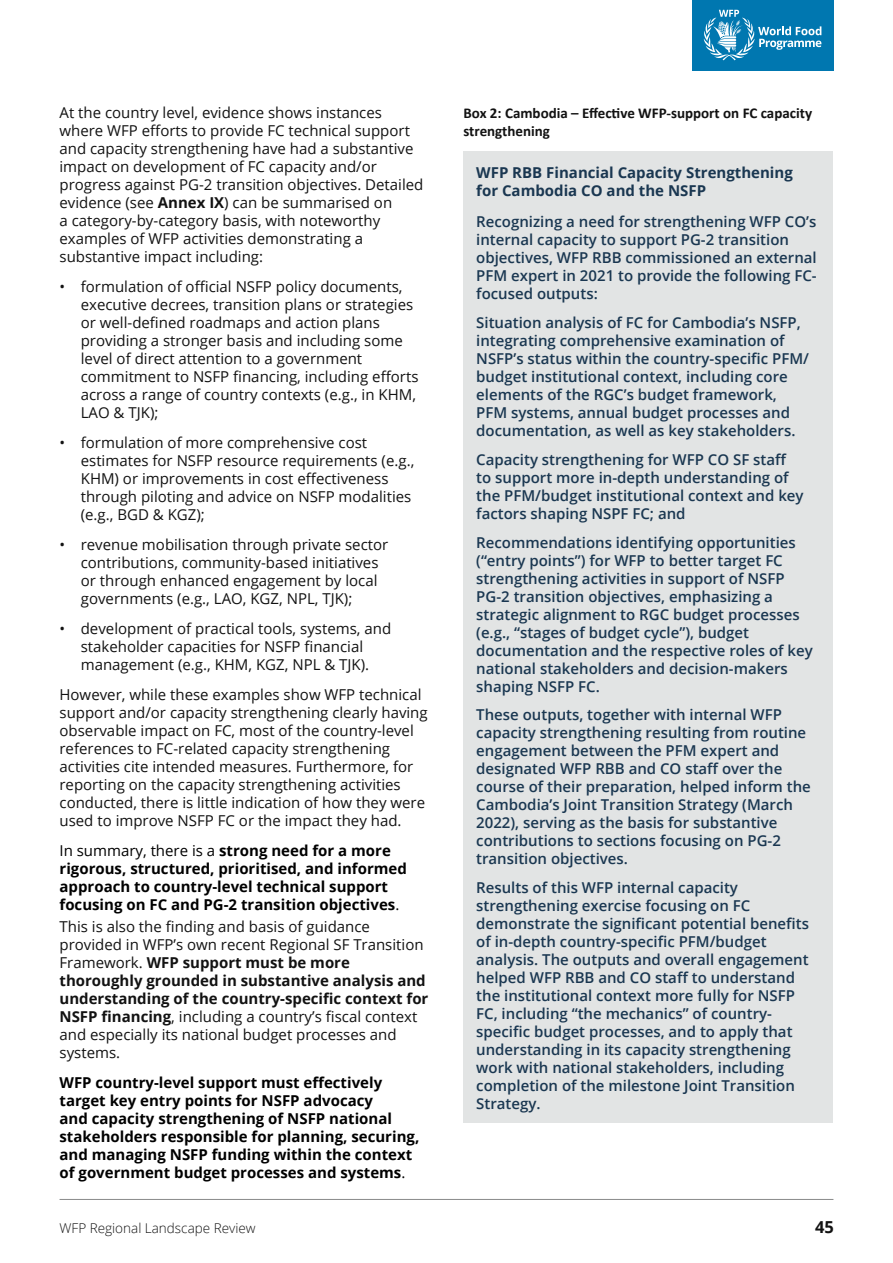
<style>
.page{position:relative;width:893px;height:1263px;background:#fff}
.page>*{position:absolute;margin:0;border:0;box-sizing:border-box;transform-origin:0 0}
.t1{font:700 16.5px "Open Sans";color:#121212}
.t2{font:15px/18px "Open Sans";color:#121212}
.t3{font:600 15px/18px "Open Sans";color:#1a3751}
.t4{font:700 15px/18px "Open Sans";color:#000}
.t5{font:700 15px/18px "Calibri";color:#121212}
.t6{font:700 15px/18px "Open Sans";color:#1a3751}
.t7{font:300 13.5px "Open Sans";color:#121212}
.s1{font-weight:700}
.s2{font-weight:400}
</style>
<div class="page">
<div style="left:692px;top:0;width:141px;height:70px;background:#0077b0"></div>
<svg style="left:703px;top:10px;width:118px;height:50px"></svg>
<hr style="left:60px;top:1199px;width:773px;height:1px;background:#888a8a">
<div style="left:463px;top:151px;width:370px;height:972px;background:#e2e4e4"></div>
<p class="t2" style="left:60px;top:103px;width:365px">At the country level, evidence shows instances where WFP efforts to provide FC technical support and capacity strengthening have had a substantive impact on development of FC capacity and/or progress against PG-2 transition objectives. Detailed evidence (see <span class="s1">Annex IX</span>) can be summarised on<br>a category-by-category basis, with noteworthy examples of WFP activities demonstrating a substantive impact including:</p>
<p class="t2" style="left:81px;top:277px;width:339px;text-indent:-21px">• formulation of official NSFP policy documents, executive decrees, transition plans or strategies or well-defined roadmaps and action plans providing a stronger basis and including some level of direct attention to a government commitment to NSFP financing, including efforts across a range of country contexts (e.g., in KHM, LAO &amp; TJK);</p>
<p class="t2" style="left:81px;top:433px;width:335px;text-indent:-21px">• formulation of more comprehensive cost estimates for NSFP resource requirements (e.g., KHM) or improvements in cost effectiveness through piloting and advice on NSFP modalities (e.g., BGD &amp; KGZ);</p>
<p class="t2" style="left:81px;top:535px;width:309px;text-indent:-21px">• revenue mobilisation through private sector contributions, community-based initiatives or through enhanced engagement by local governments (e.g., LAO, KGZ, NPL, TJK);</p>
<p class="t2" style="left:60px;top:619px;width:333px;text-align:center">• development of practical tools, systems, and stakeholder capacities for NSFP financial management (e.g., KHM, KGZ, NPL &amp; TJK).</p>
<p class="t2" style="left:60px;top:685px;width:370px">However, while these examples show WFP technical support and/or capacity strengthening clearly having observable impact on FC, most of the country-level references to FC-related capacity strengthening activities cite intended measures. Furthermore, for reporting on the capacity strengthening activities conducted, there is little indication of how they were used to improve NSFP FC or the impact they had.</p>
<p class="t4" style="left:60px;top:841px;width:349px"><span class="s2">In summary, there is a</span> strong need for a more rigorous, structured, prioritised, and informed approach to country-level technical support focusing on FC and PG-2 transition objectives<span class="s2">.</span></p>
<p class="t2" style="left:60px;top:917px;width:370px">This is also the finding and basis of guidance provided in WFP’s own recent Regional SF Transition Framework. <span class="s1">WFP support must be more thoroughly grounded in substantive analysis and understanding of the country-specific context for NSFP financing</span>, including a country’s fiscal context and especially its national budget processes and systems.</p>
<p class="t4" style="left:60px;top:1073px;width:361px">WFP country-level support must effectively target key entry points for NSFP advocacy<br>and capacity strengthening of NSFP national stakeholders responsible for planning, securing, and managing NSFP funding within the context of government budget processes and systems<span class="s2">.</span></p>
<p class="t5" style="left:463px;top:103px;width:350px">Box 2: Cambodia – Effective WFP-support on FC capacity strengthening</p>
<p class="t6" style="left:476px;top:163px;width:318px">WFP RBB Financial Capacity Strengthening for Cambodia CO and the NSFP</p>
<p class="t3" style="left:476px;top:212px;width:342px">Recognizing a need for strengthening WFP CO’s internal capacity to support PG-2 transition objectives, WFP RBB commissioned an external PFM expert in 2021 to provide the following FC&shy;focused outputs:</p>
<p class="t3" style="left:476px;top:313px;width:334px">Situation analysis of FC for Cambodia’s NSFP, integrating comprehensive examination of NSFP’s status within the country-specific PFM/ budget institutional context, including core elements of the RGC’s budget framework, PFM systems, annual budget processes and documentation, as well as key stakeholders.</p>
<p class="t3" style="left:476px;top:450px;width:329px">Capacity strengthening for WFP CO SF staff to support more in-depth understanding of the PFM/budget institutional context and key factors shaping NSPF FC; and</p>
<p class="t3" style="left:476px;top:533px;width:338px">Recommendations identifying opportunities (“entry points”) for WFP to better target FC strengthening activities in support of NSFP PG-2 transition objectives, emphasizing a strategic alignment to RGC budget processes (e.g., “stages of budget cycle”), budget documentation and the respective roles of key national stakeholders and decision-makers shaping NSFP FC.</p>
<p class="t3" style="left:476px;top:705px;width:336px">These outputs, together with internal WFP capacity strengthening resulting from routine engagement between the PFM expert and designated WFP RBB and CO staff over the course of their preparation, helped inform the Cambodia’s Joint Transition Strategy (March 2022), serving as the basis for substantive contributions to sections focusing on PG-2 transition objectives.</p>
<p class="t3" style="left:476px;top:878px;width:334px">Results of this WFP internal capacity strengthening exercise focusing on FC demonstrate the significant potential benefits of in-depth country-specific PFM/budget analysis. The outputs and overall engagement helped WFP RBB and CO staff to understand the institutional context more fully for NSFP FC, including “the mechanics” of country&shy;specific budget processes, and to apply that understanding in its capacity strengthening work with national stakeholders, including completion of the milestone Joint Transition Strategy.</p>
<p class="t7" style="left:60px;top:1219px;width:198px">WFP Regional Landscape Review</p>
<p class="t1" style="left:815px;top:1216px;width:20px">45</p>
</div>
